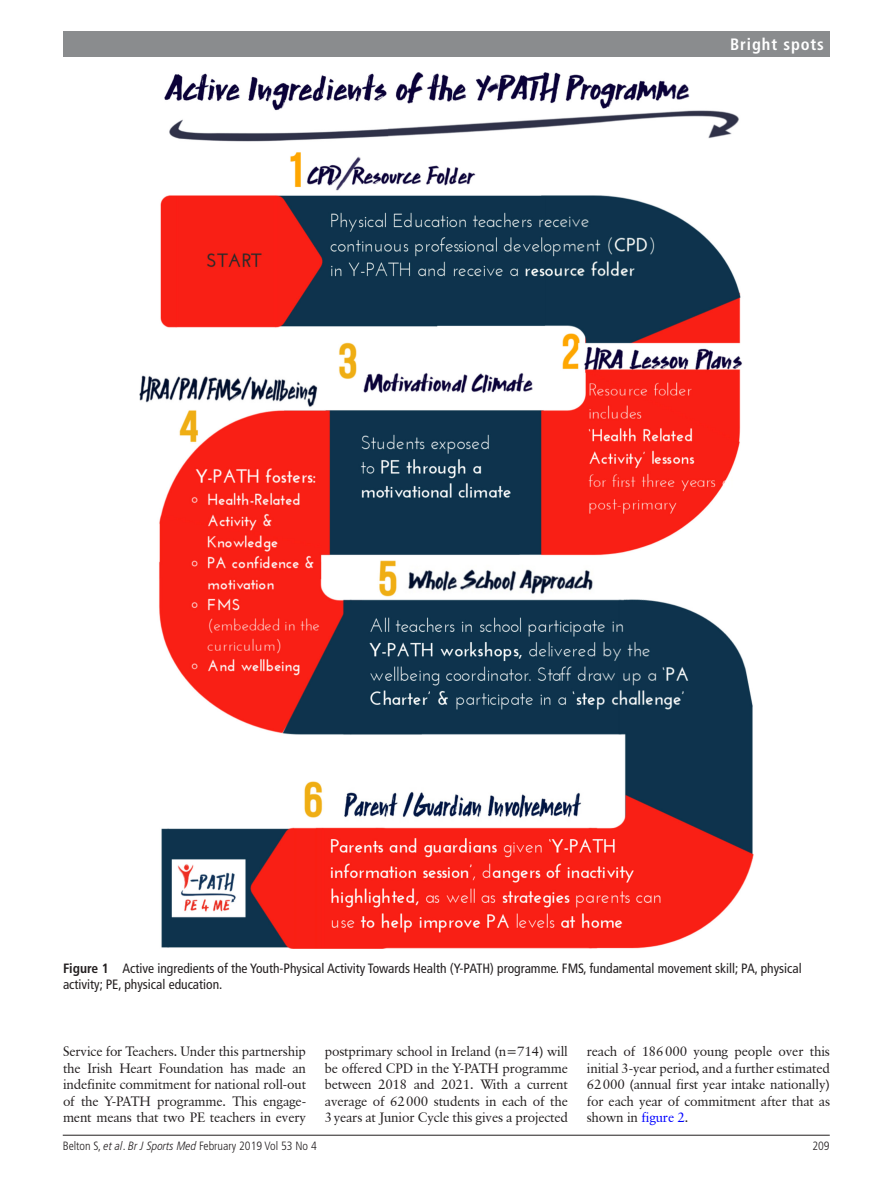
<style>
.page{position:relative;width:893px;height:1191px;background:#fff}
.page>*{position:absolute;margin:0;border:0;box-sizing:border-box;transform-origin:0 0}
.t1{font:700 condensed 16.5px "Frutiger LT Pro";letter-spacing:.055em;color:#fff}
.t2{font:13.5px/16.5px "Classical Garamond BT";letter-spacing:-.015em;color:#231f20;text-align:justify}
.t3{font:condensed 13.5px/16.5px "Frutiger LT Pro";color:#231f20}
.t4{font:300 condensed 12px "Frutiger LT Pro";color:#231f20}
.s1{font-weight:700}
.s2{color:#00f}
.s3{font-style:italic}
</style>
<div class="page">
<hr style="left:63px;top:1134px;width:767px;height:1px;background:#231f20">
<div style="left:63px;top:31px;width:767px;height:25px;background:#8a8c8e"></div>
<img style="left:140px;top:72px;width:613px;height:876px">
<p class="t1" style="left:730px;top:34px;width:95px">Bright spots</p>
<p class="t3" style="left:63px;top:960px;width:740px"><span class="s1">Figure 1</span> Active ingredients of the Youth-Physical Activity Towards Health (Y-PATH) programme. FMS, fundamental movement skill; PA, physical activity; PE, physical education.</p>
<p class="t2" style="left:63px;top:1043px;width:245px">Service for Teachers. Under this partnership the Irish Heart Foundation has made an indefinite commitment for national roll-out of the Y-PATH programme. This engage&shy;ment means that two PE teachers in every</p>
<p class="t2" style="left:325px;top:1043px;width:245px">postprimary school in Ireland (n=714) will be offered CPD in the Y-PATH programme between 2018 and 2021. With a current average of 62000 students in each of the 3years at Junior Cycle this gives a projected</p>
<p class="t2" style="left:587px;top:1043px;width:245px">reach of 186000 young people over this initial 3-year period, and a further estimated 62000 (annual first year intake nationally) for each year of commitment after that as shown in <span class="s2">figure 2</span>.</p>
<p class="t4" style="left:63px;top:1138px;width:256px">Belton S, <span class="s3">et al</span>. <span class="s3">Br J Sports Med</span> February 2019 Vol 53 No 4</p>
<p class="t4" style="left:812px;top:1138px;width:19px">209</p>
</div>
